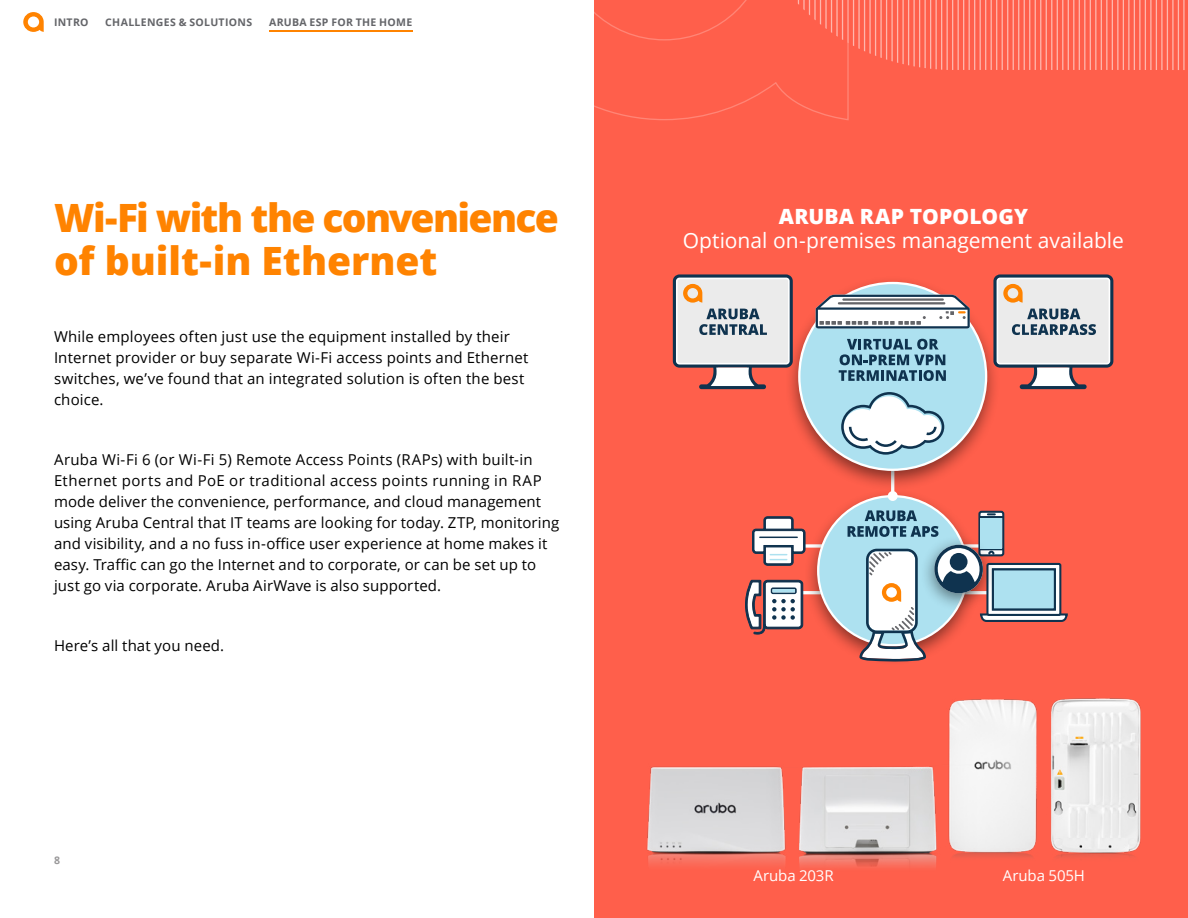
<style>
.page{position:relative;width:1188px;height:918px;background:#fff}
.page>*{position:absolute;margin:0;border:0;box-sizing:border-box;transform-origin:0 0}
.t1{font:800 39px/43.5px "Open Sans";letter-spacing:-.035em;color:#ff8300}
.t2{font:21px "Open Sans";color:#fff}
.t3{font:800 21px "Open Sans";letter-spacing:.005em;color:#fff}
.t4{font:15px/21px "Open Sans";letter-spacing:.01em;color:#000}
.t5{font:15px "Open Sans";letter-spacing:-.005em;color:#fff}
.t6{font:700 10.5px "Open Sans";letter-spacing:.03em;color:#646569}
.t7{font:700 10.5px "Open Sans";color:#999899}
</style>
<div class="page">
<svg style="left:23px;top:12px;width:21px;height:20px"></svg>
<hr style="left:269px;top:30px;width:143px;height:2px;background:#ff8300">
<div style="left:594px;top:0;width:594px;height:918px;background:#ff5f4b"></div>
<svg style="left:594px;top:0;width:255px;height:121px"></svg>
<img style="left:1059px;top:698px;width:82px;height:160px">
<img style="left:948px;top:699px;width:111px;height:159px">
<img style="left:821px;top:744px;width:168px;height:124px">
<img style="left:647px;top:766px;width:174px;height:102px">
<div style="left:803px;top:488px;width:179px;height:179px;background:#000;opacity:.5"></div>
<svg style="left:745px;top:579px;width:59px;height:56px"></svg>
<hr style="left:772px;top:589px;width:23px;height:3px;background:#ade1f0">
<svg style="left:752px;top:516px;width:54px;height:50px"></svg>
<svg style="left:817px;top:495px;width:251px;height:167px"></svg>
<div style="left:950px;top:553px;width:18px;height:18px;background:#0f334f;border-radius:50%"></div>
<div style="left:888px;top:491px;width:10px;height:10px;background:#fff;border-radius:50%"></div>
<div style="left:785px;top:275px;width:216px;height:216px;background:#000;opacity:.5"></div>
<svg style="left:673px;top:274px;width:314px;height:197px"></svg>
<svg style="left:993px;top:274px;width:120px;height:115px;background:#c9b9b9"></svg>
<svg style="left:798px;top:0;width:387px;height:70px"></svg>
<p class="t6" style="left:54px;top:15px;width:36px">INTRO</p>
<p class="t6" style="left:105px;top:15px;width:148px">CHALLENGES &amp; SOLUTIONS</p>
<p class="t6" style="left:269px;top:15px;width:145px">ARUBA ESP FOR THE HOME</p>
<h1 class="t1" style="left:54px;top:194px;width:506px">Wi-Fi with the convenience of built-in Ethernet</h1>
<p class="t4" style="left:54px;top:326px;width:476px">While employees often just use the equipment installed by their Internet provider or buy separate Wi-Fi access points and Ethernet switches, we’ve found that an integrated solution is often the best choice.</p>
<p class="t4" style="left:54px;top:448px;width:507px">Aruba Wi-Fi 6 (or Wi-Fi 5) Remote Access Points (RAPs) with built-in Ethernet ports and PoE or traditional access points running in RAP mode deliver the convenience, performance, and cloud management using Aruba Central that IT teams are looking for today. ZTP, monitoring and visibility, and a no fuss in-office user experience at home makes it easy. Traffic can go the Internet and to corporate, or can be set up to just go via corporate. Aruba AirWave is also supported.</p>
<p class="t4" style="left:54px;top:634px;width:172px">Here’s all that you need.</p>
<p class="t7" style="left:54px;top:853px;width:7px">8</p>
<h2 class="t3" style="left:779px;top:200px;width:251px">ARUBA RAP TOPOLOGY</h2>
<h2 class="t2" style="left:683px;top:226px;width:443px">Optional on-premises management available</h2>
<p class="t5" style="left:753px;top:865px;width:82px">Aruba 203R</p>
<p class="t5" style="left:1003px;top:865px;width:84px">Aruba 505H</p>
</div>
